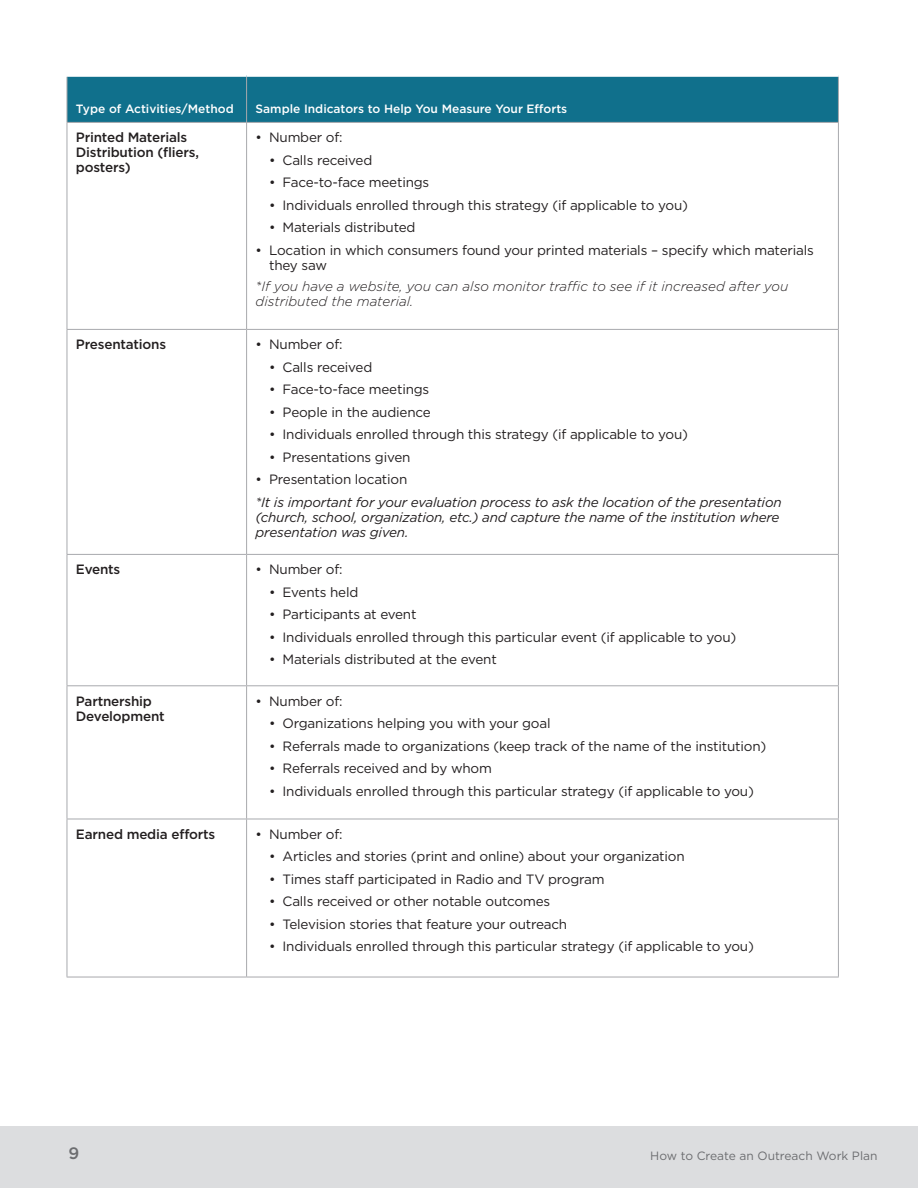
<style>
.page{position:relative;width:918px;height:1188px;background:#fff}
.page>*{position:absolute;margin:0;border:0;box-sizing:border-box;transform-origin:0 0}
.t1{font:500 16.5px "Gotham";color:#6c6d70}
.t2{font:13.5px/15px "Gotham";letter-spacing:-.015em;color:#231f20}
.TABLE_-_BODY{font:italic 13.5px/15px "Gotham";letter-spacing:-.015em;color:#231f20}
.TABLE_-_BODY-2{font:500 13.5px/15px "Gotham";letter-spacing:-.015em;color:#231f20}
.BODY{font:italic 300 13.5px/15px "Gotham";color:#231f20}
.TABLE_-_SUB_SECTION{font:500 12px "Gotham";color:#fff}
.BODY-2{font:12px "Gotham";color:#6c6d70}
</style>
<div class="page">
<div style="left:68px;top:77px;width:770px;height:45px;background:#10708c"></div>
<hr style="left:67px;top:77px;width:1px;height:45px;background:#a8a9ad">
<hr style="left:246px;top:77px;width:1px;height:45px;background:#a8a9ad">
<hr style="left:838px;top:77px;width:1px;height:45px;background:#a8a9ad">
<hr style="left:67px;top:122px;width:180px;height:1px;background:#a8a9ad">
<hr style="left:67px;top:123px;width:1px;height:206px;background:#a8a9ad">
<hr style="left:247px;top:122px;width:592px;height:1px;background:#a8a9ad">
<hr style="left:246px;top:123px;width:1px;height:206px;background:#a8a9ad">
<hr style="left:838px;top:123px;width:1px;height:206px;background:#a8a9ad">
<hr style="left:67px;top:329px;width:180px;height:1px;background:#a8a9ad">
<hr style="left:67px;top:330px;width:1px;height:224px;background:#a8a9ad">
<hr style="left:247px;top:329px;width:592px;height:1px;background:#a8a9ad">
<hr style="left:246px;top:330px;width:1px;height:224px;background:#a8a9ad">
<hr style="left:838px;top:330px;width:1px;height:224px;background:#a8a9ad">
<hr style="left:67px;top:554px;width:180px;height:1px;background:#a8a9ad">
<hr style="left:67px;top:555px;width:1px;height:130px;background:#a8a9ad">
<hr style="left:247px;top:554px;width:592px;height:1px;background:#a8a9ad">
<hr style="left:246px;top:555px;width:1px;height:130px;background:#a8a9ad">
<hr style="left:838px;top:555px;width:1px;height:130px;background:#a8a9ad">
<hr style="left:67px;top:685px;width:180px;height:1px;background:#a8a9ad">
<hr style="left:67px;top:686px;width:1px;height:133px;background:#a8a9ad">
<hr style="left:247px;top:685px;width:592px;height:1px;background:#a8a9ad">
<hr style="left:246px;top:686px;width:1px;height:133px;background:#a8a9ad">
<hr style="left:838px;top:686px;width:1px;height:133px;background:#a8a9ad">
<hr style="left:67px;top:819px;width:180px;height:1px;background:#a8a9ad">
<hr style="left:67px;top:819px;width:1px;height:158px;background:#a8a9ad">
<hr style="left:247px;top:819px;width:592px;height:1px;background:#a8a9ad">
<hr style="left:246px;top:819px;width:1px;height:158px;background:#a8a9ad">
<hr style="left:838px;top:819px;width:1px;height:158px;background:#a8a9ad">
<hr style="left:67px;top:977px;width:180px;height:1px;background:#a8a9ad">
<hr style="left:247px;top:977px;width:592px;height:1px;background:#a8a9ad">
<div style="left:0;top:1126px;width:918px;height:62px;background:#dcdddf"></div>
<p class="TABLE_-_SUB_SECTION" style="left:76px;top:101px;width:159px">Type of Activities/Method</p>
<p class="TABLE_-_SUB_SECTION" style="left:256px;top:101px;width:313px">Sample Indicators to Help You Measure Your Efforts</p>
<p class="TABLE_-_BODY-2" style="left:76px;top:130px;width:125px">Printed Materials<br>Distribution (fliers, posters)</p>
<p class="t2" style="left:256px;top:130px;width:89px">• Number of:</p>
<p class="t2" style="left:269px;top:152px;width:105px">• Calls received</p>
<p class="t2" style="left:269px;top:175px;width:162px">• Face-to-face meetings</p>
<p class="t2" style="left:269px;top:197px;width:420px">• Individuals enrolled through this strategy (if applicable to you)</p>
<p class="t2" style="left:269px;top:220px;width:148px">• Materials distributed</p>
<p class="t2" style="left:269px;top:242px;width:546px;text-indent:-14px">• Location in which consumers found your printed materials – specify which materials they saw</p>
<p class="BODY" style="left:256px;top:278px;width:534px">*If you have a website, you can also monitor traffic to see if it increased after you distributed the material.</p>
<p class="TABLE_-_BODY-2" style="left:76px;top:337px;width:92px">Presentations</p>
<p class="t2" style="left:256px;top:337px;width:89px">• Number of:</p>
<p class="t2" style="left:269px;top:359px;width:105px">• Calls received</p>
<p class="t2" style="left:269px;top:382px;width:162px">• Face-to-face meetings</p>
<p class="t2" style="left:269px;top:404px;width:163px">• People in the audience</p>
<p class="t2" style="left:269px;top:427px;width:420px">• Individuals enrolled through this strategy (if applicable to you)</p>
<p class="t2" style="left:269px;top:449px;width:143px">• Presentations given</p>
<p class="t2" style="left:256px;top:472px;width:153px">• Presentation location</p>
<p class="TABLE_-_BODY" style="left:256px;top:494px;width:528px">*It is important for your evaluation process to ask the location of the presentation (church, school, organization, etc.) and capture the name of the institution where presentation was given.</p>
<p class="TABLE_-_BODY-2" style="left:76px;top:562px;width:46px">Events</p>
<p class="t2" style="left:256px;top:562px;width:89px">• Number of:</p>
<p class="t2" style="left:269px;top:584px;width:91px">• Events held</p>
<p class="t2" style="left:269px;top:607px;width:149px">• Participants at event</p>
<p class="t2" style="left:269px;top:629px;width:469px">• Individuals enrolled through this particular event (if applicable to you)</p>
<p class="t2" style="left:269px;top:652px;width:229px">• Materials distributed at the event</p>
<p class="TABLE_-_BODY-2" style="left:76px;top:693px;width:90px">Partnership<br>Development</p>
<p class="t2" style="left:256px;top:693px;width:89px">• Number of:</p>
<p class="t2" style="left:269px;top:716px;width:283px">• Organizations helping you with your goal</p>
<p class="t2" style="left:269px;top:738px;width:499px">• Referrals made to organizations (keep track of the name of the institution)</p>
<p class="t2" style="left:269px;top:761px;width:224px">• Referrals received and by whom</p>
<p class="t2" style="left:269px;top:783px;width:486px">• Individuals enrolled through this particular strategy (if applicable to you)</p>
<p class="TABLE_-_BODY-2" style="left:76px;top:826px;width:141px">Earned media efforts</p>
<p class="t2" style="left:256px;top:826px;width:89px">• Number of:</p>
<p class="t2" style="left:269px;top:849px;width:417px">• Articles and stories (print and online) about your organization</p>
<p class="t2" style="left:269px;top:871px;width:337px">• Times staff participated in Radio and TV program</p>
<p class="t2" style="left:269px;top:894px;width:283px">• Calls received or other notable outcomes</p>
<p class="t2" style="left:269px;top:916px;width:300px">• Television stories that feature your outreach</p>
<p class="t2" style="left:269px;top:939px;width:486px">• Individuals enrolled through this particular strategy (if applicable to you)</p>
<p class="t1" style="left:68px;top:1143px;width:12px">9</p>
<p class="BODY-2" style="left:650px;top:1148px;width:229px">How to Create an Outreach Work Plan</p>
</div>
